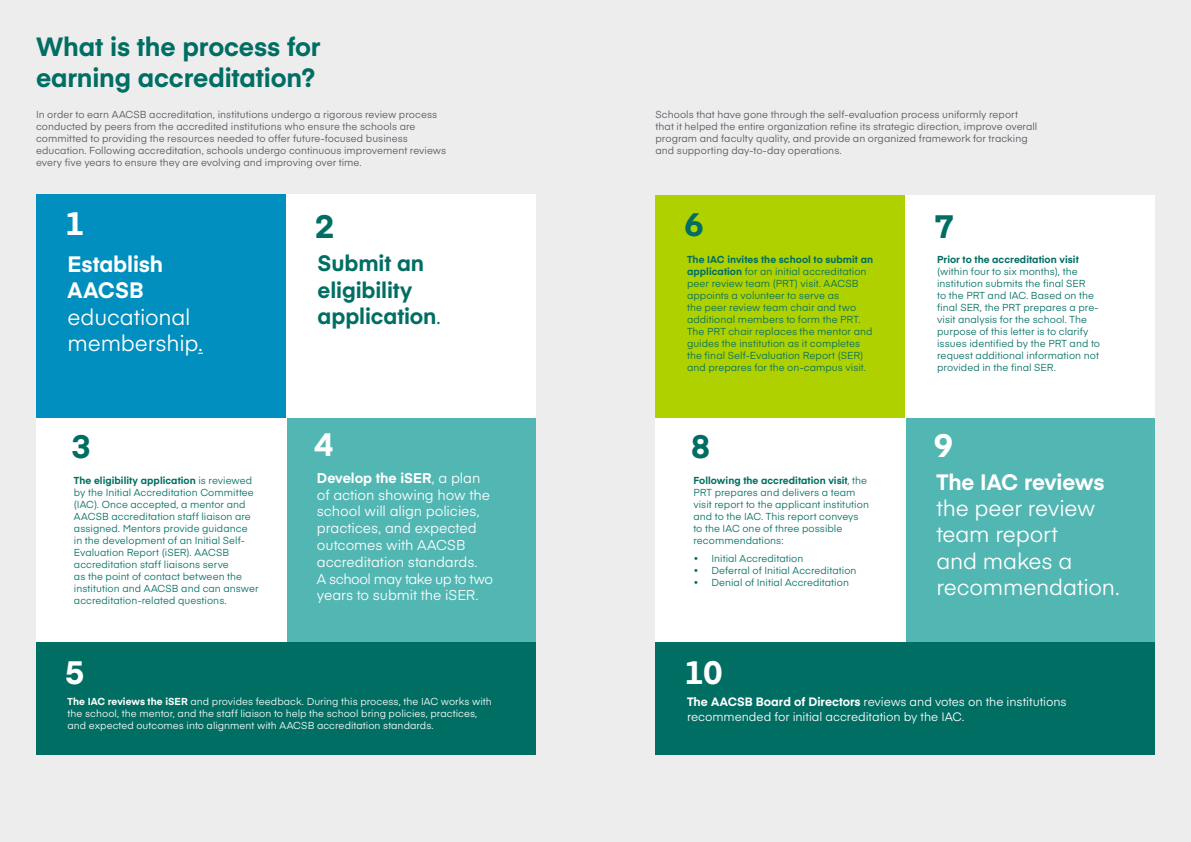
<style>
.page{position:relative;width:1191px;height:842px;background:#fff}
.page>*{position:absolute;margin:0;border:0;box-sizing:border-box;transform-origin:0 0}
.t1{font:700 32px "Eina 03";color:#fff;scale:1.05 1}
.t2{font:700 32px "Eina 03";color:#006e63;scale:1.05 1}
.t3{font:700 26px/31.2px "Eina 03";letter-spacing:-.005em;color:#006e63}
.t4{font:22px/26.4px "Eina 03";letter-spacing:-.005em;color:#fff}
.t5{font:700 22px/26.4px "Eina 03";letter-spacing:-.005em;color:#006e63}
.t6{font:14px/16.8px "Eina 03";letter-spacing:-.005em;color:#fff}
.t7{font:12px/14.4px "Eina 03";letter-spacing:-.005em;color:#fff}
.t8{font:10px/12px "Eina 03";letter-spacing:.005em;color:#006e63}
.t9{font:10px/12px "Eina 03";letter-spacing:.005em;color:#52555b}
.t10{font:10px/12px "Eina 03";letter-spacing:.005em;color:#fff}
.s1{font-weight:700}
.s2{font-weight:400}
</style>
<div class="page">
<div style="left:595px;top:0;width:596px;height:842px;background:#eeedee"></div>
<div style="left:0;top:0;width:595px;height:842px;background:#eeedee"></div>
<div style="left:36px;top:194px;width:250px;height:224px;background:#008fbe"></div>
<div style="left:286px;top:194px;width:249px;height:224px;background:#fff"></div>
<div style="left:36px;top:642px;width:499px;height:112px;background:#006e63"></div>
<div style="left:285px;top:418px;width:250px;height:223px;background:#52b6b3"></div>
<div style="left:36px;top:418px;width:250px;height:223px;background:#fff"></div>
<div style="left:655px;top:195px;width:250px;height:224px;background:#afd100"></div>
<div style="left:906px;top:195px;width:249px;height:224px;background:#fff"></div>
<div style="left:655px;top:642px;width:500px;height:113px;background:#006e63"></div>
<div style="left:905px;top:418px;width:250px;height:224px;background:#52b6b3"></div>
<div style="left:655px;top:418px;width:250px;height:224px;background:#fff"></div>
<p class="t3" style="left:36px;top:30px;width:286px">What is the process for earning accreditation?</p>
<p class="t9" style="left:36px;top:107px;width:412px">In order to earn AACSB accreditation, institutions undergo a rigorous review process conducted by peers from the accredited institutions who ensure the schools are committed to providing the resources needed to offer future-focused business education. Following accreditation, schools undergo continuous improvement reviews every five years to ensure they are evolving and improving over time.</p>
<p class="t1" style="left:65px;top:200px;width:20px">1</p>
<p class="t4" style="left:68px;top:249px;width:137px"><span class="s1">Establish<br>AACSB </span>educational membership.</p>
<p class="t2" style="left:71px;top:423px;width:20px">3</p>
<p class="t8" style="left:74px;top:473px;width:186px"><span class="s1">The eligibility application</span> is reviewed by the Initial Accreditation Committee (IAC). Once accepted, a mentor and AACSB accreditation staff liaison are assigned. Mentors provide guidance<br>in the development of an Initial Self-Evaluation Report (iSER). AACSB accreditation staff liaisons serve<br>as the point of contact between the institution and AACSB and can answer accreditation-related questions.</p>
<p class="t2" style="left:315px;top:203px;width:20px">2</p>
<p class="t5" style="left:318px;top:249px;width:125px">Submit an eligibility application<span class="s2">.</span></p>
<p class="t1" style="left:314px;top:421px;width:20px">4</p>
<p class="t6" style="left:317px;top:468px;width:178px"><span class="s1">Develop the iSER</span>, a plan of action showing how the school will align policies, practices, and expected outcomes with AACSB accreditation standards.<br>A school may take up to two years to submit the iSER.</p>
<p class="t1" style="left:65px;top:648px;width:20px">5</p>
<p class="t10" style="left:68px;top:694px;width:426px"><span class="s1">The IAC reviews the iSER</span> and provides feedback. During this process, the IAC works with the school, the mentor, and the staff liaison to help the school bring policies, practices, and expected outcomes into alignment with AACSB accreditation standards.</p>
<p class="t9" style="left:655px;top:107px;width:383px">Schools that have gone through the self-evaluation process uniformly report that it helped the entire organization refine its strategic direction, improve overall program and faculty quality, and provide an organized framework for tracking and supporting day-to-day operations.</p>
<p class="t2" style="left:684px;top:201px;width:20px">6</p>
<p class="t8" style="left:687px;top:253px;width:188px"><span class="s1">The IAC invites the school to submit an application</span> for an initial accreditation peer review team (PRT) visit. AACSB appoints a volunteer to serve as<br>the peer review team chair and two additional members to form the PRT.<br>The PRT chair replaces the mentor and guides the institution as it completes the final Self-Evaluation Report (SER) and prepares for the on-campus visit.</p>
<p class="t2" style="left:690px;top:423px;width:20px">8</p>
<p class="t8" style="left:693px;top:474px;width:177px"><span class="s1">Following the accreditation visit</span>, the PRT prepares and delivers a team visit report to the applicant institution and to the IAC. This report conveys to the IAC one of three possible recommendations:</p>
<p class="t8" style="left:693px;top:552px;width:112px">• Initial Accreditation</p>
<p class="t8" style="left:693px;top:564px;width:165px">• Deferral of Initial Accreditation</p>
<p class="t8" style="left:693px;top:576px;width:157px">• Denial of Initial Accreditation</p>
<p class="t2" style="left:934px;top:203px;width:20px">7</p>
<p class="t8" style="left:937px;top:252px;width:164px"><span class="s1">Prior to the accreditation visit </span>(within four to six months), the institution submits the final SER<br>to the PRT and IAC. Based on the final SER, the PRT prepares a pre&shy;visit analysis for the school. The purpose of this letter is to clarify issues identified by the PRT and to request additional information not provided in the final SER.</p>
<p class="t1" style="left:933px;top:422px;width:20px">9</p>
<p class="t4" style="left:936px;top:467px;width:185px"><span class="s1">The IAC reviews </span>the peer review team report<br>and makes a recommendation.</p>
<p class="t1" style="left:684px;top:648px;width:38px">10</p>
<p class="t7" style="left:687px;top:694px;width:381px"><span class="s1">The AACSB Board of Directors</span> reviews and votes on the institutions recommended for initial accreditation by the IAC.</p>
</div>
